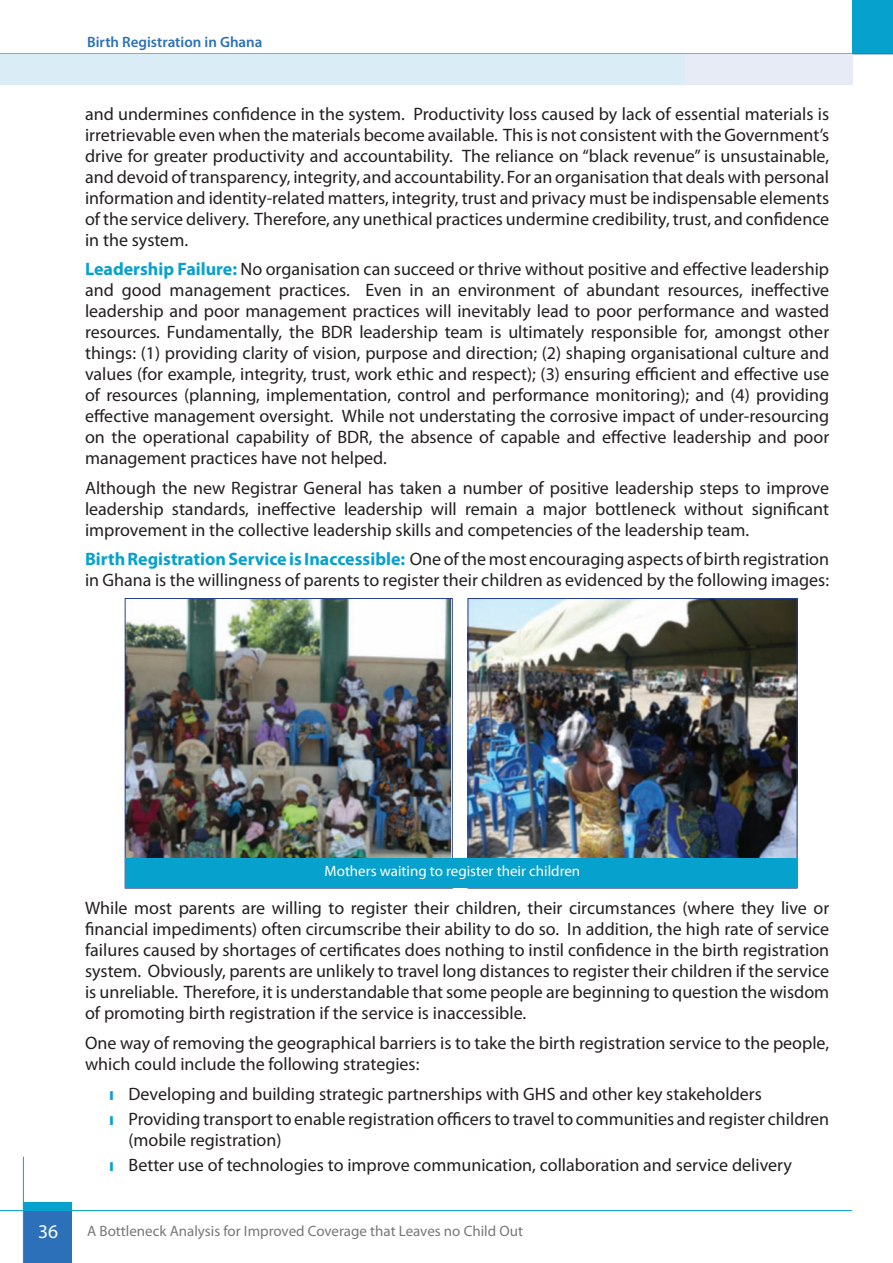
<style>
.page{position:relative;width:893px;height:1263px;background:#fff}
.page>*{position:absolute;margin:0;border:0;box-sizing:border-box;transform-origin:0 0}
.t1{font:19.5px "Myriad Pro";color:#fff}
.t2{font:18px/21px "Myriad Pro";color:#231f20;text-align:justify}
.t3{font:15px "Myriad Pro";color:#76787b}
.t4{font:15px "Myriad Pro";color:#fff}
.t5{font:600 15px "Myriad Pro";color:#2b70b8}
.s1{font-weight:700;color:#07a1cd}
</style>
<div class="page">
<div style="left:23px;top:1210px;width:49px;height:53px;background:#2b70b8"></div>
<div style="left:853px;top:0;width:40px;height:54px;background:#07a1cd"></div>
<hr style="left:23px;top:1157px;width:1px;height:106px;background:#07a1cd">
<hr style="left:0;top:1210px;width:852px;height:1px;background:#07a1cd">
<hr style="left:0;top:54px;width:893px;height:1px;background:#2b70b8">
<div style="left:23px;top:1201px;width:49px;height:9px;background:#07a1cd"></div>
<img style="left:127px;top:600px;width:323px;height:258px">
<img style="left:470px;top:600px;width:325px;height:258px">
<div style="left:125px;top:858px;width:672px;height:30px;background:#07a1cd"></div>
<div style="left:0;top:54px;width:685px;height:31px;background:#daedf6"></div>
<div style="left:685px;top:54px;width:168px;height:31px;background:#e6ebf6"></div>
<p class="t5" style="left:87px;top:33px;width:177px">Birth Registration in Ghana</p>
<p class="t2" style="left:85px;top:103px;width:746px">and undermines confidence in the system. Productivity loss caused by lack of essential materials is irretrievable even when the materials become available. This is not consistent with the Government’s drive for greater productivity and accountability. The reliance on “black revenue” is unsustainable, and devoid of transparency, integrity, and accountability. For an organisation that deals with personal information and identity-related matters, integrity, trust and privacy must be indispensable elements of the service delivery. Therefore, any unethical practices undermine credibility, trust, and confidence in the system.</p>
<p class="t2" style="left:85px;top:259px;width:746px"><span class="s1">Leadership Failure:</span> No organisation can succeed or thrive without positive and effective leadership and good management practices. Even in an environment of abundant resources, ineffective leadership and poor management practices will inevitably lead to poor performance and wasted resources. Fundamentally, the BDR leadership team is ultimately responsible for, amongst other things: (1) providing clarity of vision, purpose and direction; (2) shaping organisational culture and values (for example, integrity, trust, work ethic and respect); (3) ensuring efficient and effective use of resources (planning, implementation, control and performance monitoring); and (4) providing effective management oversight. While not understating the corrosive impact of under-resourcing on the operational capability of BDR, the absence of capable and effective leadership and poor management practices have not helped.</p>
<p class="t2" style="left:85px;top:477px;width:746px">Although the new Registrar General has taken a number of positive leadership steps to improve leadership standards, ineffective leadership will remain a major bottleneck without significant improvement in the collective leadership skills and competencies of the leadership team.</p>
<p class="t2" style="left:85px;top:549px;width:746px"><span class="s1">Birth Registration Service is Inaccessible:</span> One of the most encouraging aspects of birth registration in Ghana is the willingness of parents to register their children as evidenced by the following images:</p>
<p class="t4" style="left:325px;top:862px;width:257px">Mothers waiting to register their children</p>
<p class="t2" style="left:85px;top:898px;width:746px">While most parents are willing to register their children, their circumstances (where they live or financial impediments) often circumscribe their ability to do so. In addition, the high rate of service failures caused by shortages of certificates does nothing to instil confidence in the birth registration system. Obviously, parents are unlikely to travel long distances to register their children if the service is unreliable. Therefore, it is understandable that some people are beginning to question the wisdom of promoting birth registration if the service is inaccessible.</p>
<p class="t2" style="left:85px;top:1032px;width:746px">One way of removing the geographical barriers is to take the birth registration service to the people, which could include the following strategies:</p>
<p class="t2" style="left:109px;top:1080px;width:722px;line-height:25.2px"><span class="s1">ı</span> Developing and building strategic partnerships with GHS and other key stakeholders<br><span class="s1">ı</span> Providing transport to enable registration officers to travel to communities and register children</p>
<p class="t2" style="left:109px;top:1127px;width:684px;line-height:25.2px;text-indent:19px">(mobile registration)<br><span class="s1">ı</span> Better use of technologies to improve communication, collaboration and service delivery</p>
<p class="t1" style="left:38px;top:1220px;width:22px">36</p>
<p class="t3" style="left:87px;top:1222px;width:437px">A Bottleneck Analysis for Improved Coverage that Leaves no Child Out</p>
</div>
